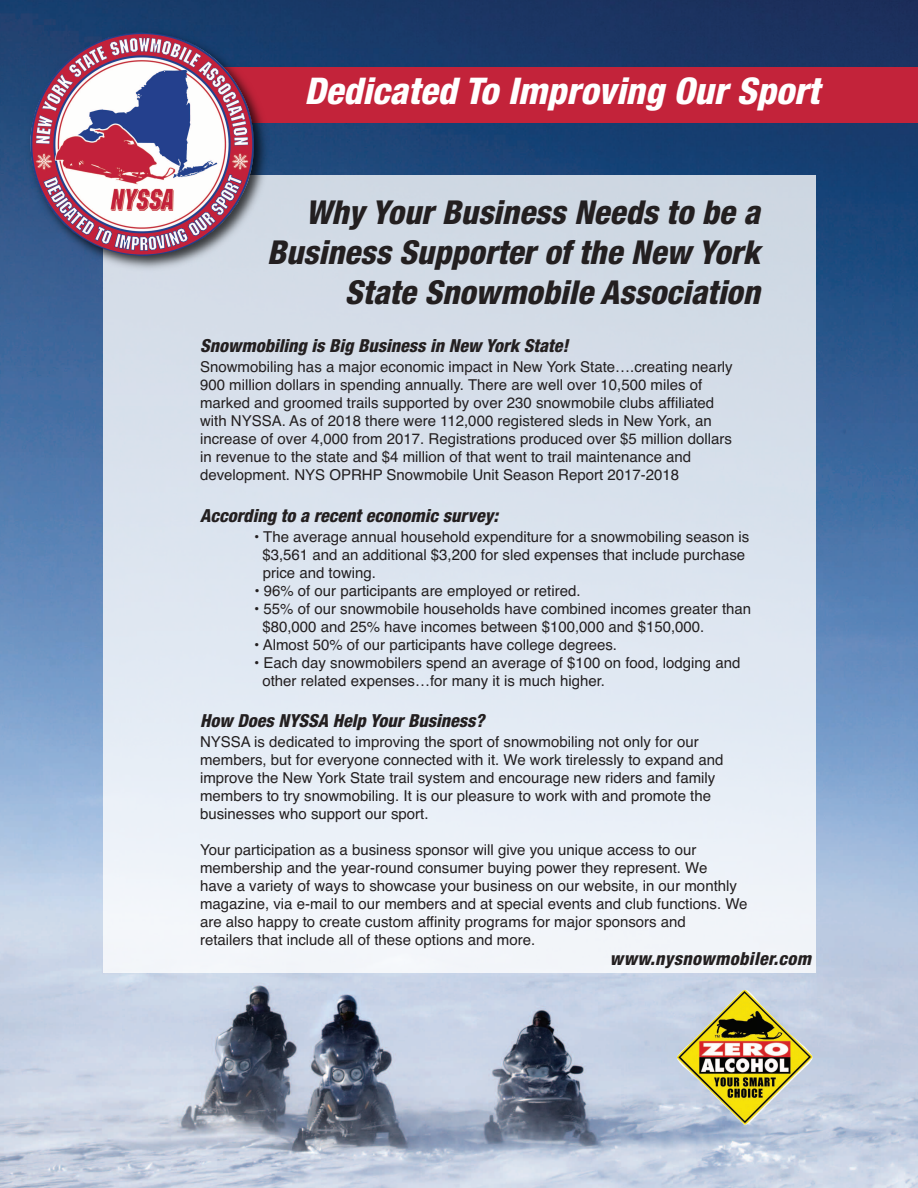
<style>
.page{position:relative;width:918px;height:1188px;background:#fff}
.page>*{position:absolute;margin:0;border:0;box-sizing:border-box;transform-origin:0 0}
.t1{font:italic 800 condensed 36.9px "Helvetica Neue";color:#fff}
.t2{font:italic 800 condensed 33px/39.6px "Helvetica Neue";letter-spacing:-.025em;color:#231f20;text-align:right}
.t3{font:italic 800 condensed 18px "Helvetica Neue";letter-spacing:-.035em;color:#231f20}
.t4{font:15px "Helvetica";color:#231f20}
</style>
<div class="page">
<img style="left:0;top:0;width:918px;height:1188px">
<div style="left:148px;top:68px;width:770px;height:55px;background:#c3233a"></div>
<div style="left:104px;top:176px;width:712px;height:798px;background:#fff;opacity:.79"></div>
<img style="left:9px;top:20px;width:277px;height:266px">
<img style="left:29px;top:32px;width:226px;height:224px">
<img style="left:676px;top:989px;width:138px;height:136px">
<p class="t1" style="left:304px;top:78px;width:524px">Dedicated To Improving Our Sport</p>
<p class="t2" style="left:267px;top:196px;width:500px">Why Your Business Needs to be a<br>Business Supporter of the New York<br>State Snowmobile Association</p>
<p class="t3" style="left:200px;top:339px;width:373px">Snowmobiling is Big Business in New York State!</p>
<p class="t4" style="left:200px;top:362px;width:534px">Snowmobiling has a major economic impact in New York State….creating nearly</p>
<p class="t4" style="left:200px;top:380px;width:504px">900 million dollars in spending annually. There are well over 10,500 miles of</p>
<p class="t4" style="left:200px;top:398px;width:516px">marked and groomed trails supported by over 230 snowmobile clubs affiliated</p>
<p class="t4" style="left:200px;top:416px;width:513px">with NYSSA. As of 2018 there were 112,000 registered sleds in New York, an</p>
<p class="t4" style="left:200px;top:434px;width:533px">increase of over 4,000 from 2017. Registrations produced over $5 million dollars</p>
<p class="t4" style="left:200px;top:452px;width:493px">in revenue to the state and $4 million of that went to trail maintenance and</p>
<p class="t4" style="left:200px;top:470px;width:481px">development. NYS OPRHP Snowmobile Unit Season Report 2017-2018</p>
<p class="t3" style="left:200px;top:509px;width:303px">According to a recent economic survey:</p>
<p class="t4" style="left:254px;top:531px;width:497px">• The average annual household expenditure for a snowmobiling season is</p>
<p class="t4" style="left:262px;top:549px;width:484px">$3,561 and an additional $3,200 for sled expenses that include purchase</p>
<p class="t4" style="left:263px;top:567px;width:115px">price and towing.</p>
<p class="t4" style="left:254px;top:585px;width:328px">• 96% of our participants are employed or retired.</p>
<p class="t4" style="left:254px;top:603px;width:499px">• 55% of our snowmobile households have combined incomes greater than</p>
<p class="t4" style="left:262px;top:621px;width:443px">$80,000 and 25% have incomes between $100,000 and $150,000.</p>
<p class="t4" style="left:254px;top:639px;width:364px">• Almost 50% of our participants have college degrees.</p>
<p class="t4" style="left:254px;top:657px;width:488px">• Each day snowmobilers spend an average of $100 on food, lodging and</p>
<p class="t4" style="left:262px;top:675px;width:344px">other related expenses…for many it is much higher.</p>
<p class="t3" style="left:200px;top:714px;width:289px">How Does NYSSA Help Your Business?</p>
<p class="t4" style="left:200px;top:736px;width:500px">NYSSA is dedicated to improving the sport of snowmobiling not only for our</p>
<p class="t4" style="left:200px;top:754px;width:525px">members, but for everyone connected with it. We work tirelessly to expand and</p>
<p class="t4" style="left:200px;top:772px;width:517px">improve the New York State trail system and encourage new riders and family</p>
<p class="t4" style="left:200px;top:790px;width:513px">members to try snowmobiling. It is our pleasure to work with and promote the</p>
<p class="t4" style="left:200px;top:808px;width:230px">businesses who support our sport.</p>
<p class="t4" style="left:200px;top:844px;width:498px">Your participation as a business sponsor will give you unique access to our</p>
<p class="t4" style="left:200px;top:862px;width:509px">membership and the year-round consumer buying power they represent. We</p>
<p class="t4" style="left:200px;top:880px;width:538px">have a variety of ways to showcase your business on our website, in our monthly</p>
<p class="t4" style="left:200px;top:898px;width:549px">magazine, via e-mail to our members and at special events and club functions. We</p>
<p class="t4" style="left:200px;top:916px;width:487px">are also happy to create custom affinity programs for major sponsors and</p>
<p class="t4" style="left:200px;top:934px;width:337px">retailers that include all of these options and more.</p>
<p class="t3" style="left:610px;top:953px;width:206px">www.nysnowmobiler.com</p>
</div>
